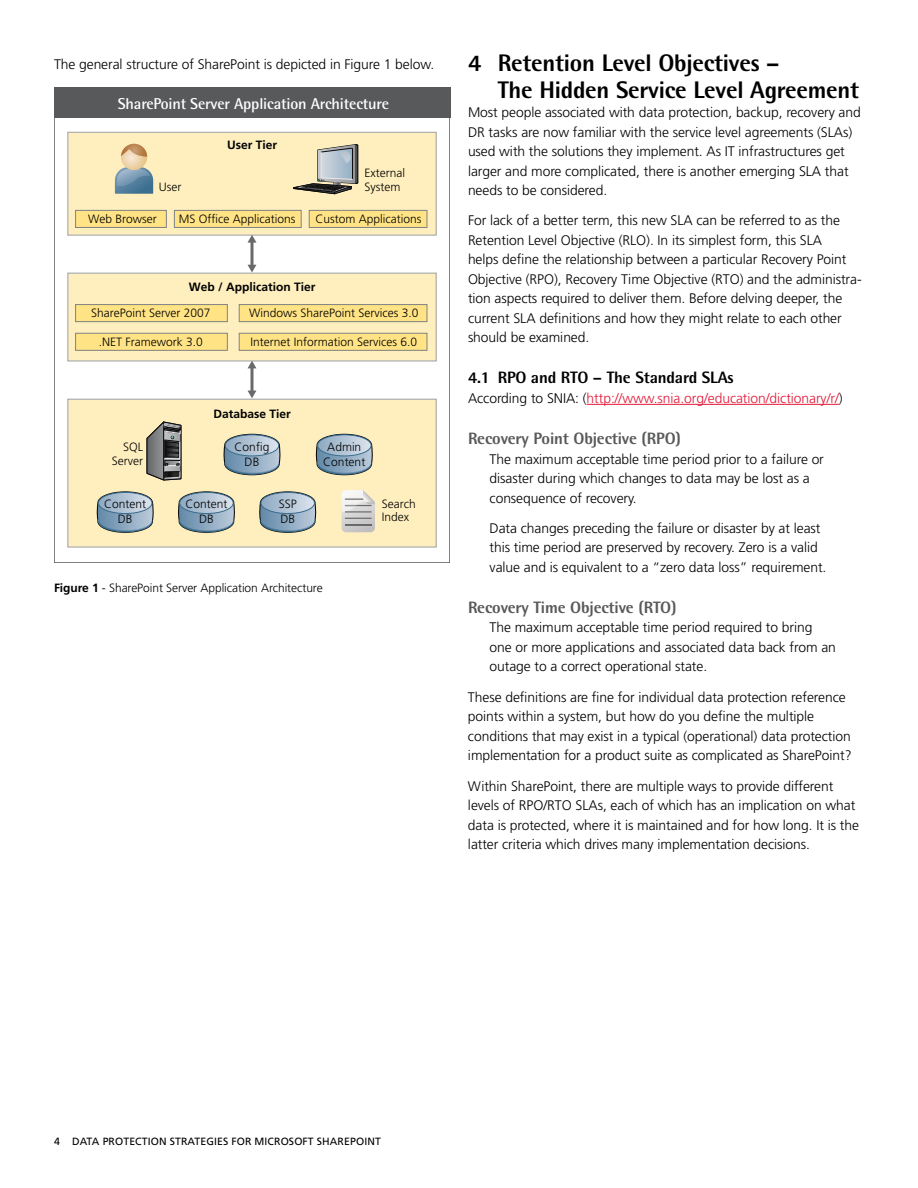
<style>
.page{position:relative;width:918px;height:1188px;background:#fff}
.page>*{position:absolute;margin:0;border:0;box-sizing:border-box;transform-origin:0 0}
.t1{font:800 24px/27px "Rotis Semi Sans Std";letter-spacing:-.01em;color:#000}
.t2{font:800 16.5px "Rotis Semi Sans Std";letter-spacing:-.01em;color:#58595b}
.t3{font:800 16.5px "Rotis Semi Sans Std";letter-spacing:-.01em;color:#000}
.t4{font:700 15.75px "Rotis Semi Sans Std";letter-spacing:-.01em;color:#fff}
.t5{font:300 13.8px/19.5px "Frutiger LT Std";letter-spacing:-.005em;color:#000}
.t6{font:300 13.8px "Frutiger LT Std";letter-spacing:-.005em;color:#e31937}
.t7{font:300 12px/15px "Frutiger LT Std";color:#010101;text-align:center}
.t8{font:300 12px "Frutiger LT Std";letter-spacing:-.005em;color:#000}
.t9{font:700 12px "Frutiger LT Std";color:#010101}
.t10{font:10.5px "Frutiger LT Std";letter-spacing:.01em;color:#000}
.s1{font-weight:700}
.s2{color:#000}
</style>
<div class="page">
<svg style="left:54px;top:118px;width:396px;height:445px"></svg>
<div style="left:54px;top:88px;width:396px;height:30px;background:#58595b"></div>
<div style="left:68px;top:132px;width:368px;height:103px;background:#ffefbf"></div>
<div style="left:67px;top:132px;width:370px;height:104px;border:1px solid #a7a9ac"></div>
<div style="left:68px;top:273px;width:368px;height:88px;background:#ffefbf"></div>
<div style="left:67px;top:273px;width:370px;height:89px;border:1px solid #a7a9ac"></div>
<div style="left:68px;top:399px;width:368px;height:148px;background:#ffefbf"></div>
<div style="left:67px;top:399px;width:370px;height:149px;border:1px solid #a7a9ac"></div>
<hr style="left:251px;top:241px;width:3px;height:25px;background:#696a6c">
<svg style="left:248px;top:235px;width:9px;height:8px"></svg>
<svg style="left:248px;top:265px;width:8px;height:7px"></svg>
<hr style="left:251px;top:367px;width:3px;height:25px;background:#696a6c">
<svg style="left:248px;top:361px;width:9px;height:7px"></svg>
<svg style="left:248px;top:391px;width:8px;height:7px"></svg>
<svg style="left:293px;top:144px;width:65px;height:51px"></svg>
<svg style="left:115px;top:167px;width:38px;height:27px"></svg>
<svg style="left:121px;top:144px;width:26px;height:26px"></svg>
<svg style="left:121px;top:144px;width:26px;height:13px"></svg>
<div style="left:76px;top:210px;width:90px;height:17px;background:#ffe384"></div>
<div style="left:75px;top:210px;width:92px;height:18px;border:1px solid #808285"></div>
<div style="left:174px;top:210px;width:127px;height:17px;background:#ffe384"></div>
<div style="left:174px;top:210px;width:128px;height:18px;border:1px solid #808285"></div>
<div style="left:309px;top:210px;width:118px;height:17px;background:#ffe384"></div>
<div style="left:309px;top:210px;width:118px;height:18px;border:1px solid #808285"></div>
<div style="left:76px;top:305px;width:151px;height:17px;background:#ffe384"></div>
<div style="left:75px;top:304px;width:153px;height:18px;border:1px solid #808285"></div>
<div style="left:239px;top:305px;width:188px;height:17px;background:#ffe384"></div>
<div style="left:239px;top:304px;width:188px;height:18px;border:1px solid #808285"></div>
<div style="left:76px;top:333px;width:151px;height:17px;background:#ffe384"></div>
<div style="left:75px;top:333px;width:153px;height:18px;border:1px solid #808285"></div>
<div style="left:239px;top:333px;width:188px;height:17px;background:#ffe384"></div>
<div style="left:239px;top:333px;width:188px;height:18px;border:1px solid #808285"></div>
<svg style="left:96px;top:421px;width:279px;height:142px"></svg>
<hr style="left:587px;top:404px;width:252px;height:1px;background:#e31937">
<p class="t5" style="left:54px;top:55px;width:382px">The general structure of SharePoint is depicted in Figure 1 below.</p>
<p class="t4" style="left:118px;top:93px;width:273px">SharePoint Server Application Architecture</p>
<p class="t7" style="left:159px;top:179px;width:24px">User</p>
<p class="t9" style="left:227px;top:138px;width:52px">User Tier</p>
<p class="t7" style="left:365px;top:167px;width:42px;line-height:13.5px;text-align:left">External<br>System</p>
<p class="t7" style="left:88px;top:212px;width:70px">Web Browser</p>
<p class="t7" style="left:179px;top:212px;width:118px">MS Office Applications</p>
<p class="t7" style="left:315px;top:212px;width:108px">Custom Applications</p>
<p class="t9" style="left:189px;top:280px;width:128px">Web / Application Tier</p>
<p class="t7" style="left:91px;top:306px;width:121px">SharePoint Server 2007</p>
<p class="t7" style="left:249px;top:306px;width:171px">Windows SharePoint Services 3.0</p>
<p class="t7" style="left:99px;top:334px;width:106px">.NET Framework 3.0</p>
<p class="t7" style="left:251px;top:334px;width:168px">Internet Information Services 6.0</p>
<p class="t9" style="left:213px;top:406px;width:79px">Database Tier</p>
<p class="t7" style="left:112px;top:441px;width:33px;line-height:13.5px;text-align:right">SQL<br>Server</p>
<p class="t7" style="left:235px;top:439px;width:36px">Config<br>DB</p>
<p class="t7" style="left:323px;top:439px;width:44px">Admin<br>Content</p>
<p class="t7" style="left:104px;top:496px;width:44px">Content<br>DB</p>
<p class="t7" style="left:185px;top:496px;width:44px">Content<br>DB</p>
<p class="t7" style="left:279px;top:496px;width:19px;text-align:left">SSP<br>DB</p>
<p class="t7" style="left:382px;top:497px;width:35px;line-height:13.5px;text-align:left">Search<br>Index</p>
<p class="t8" style="left:54px;top:582px;width:270px"><span class="s1">Figure 1</span> - SharePoint Server Application Architecture</p>
<h1 class="t1" style="left:498px;top:48px;width:363px;text-indent:-30px">4 Retention Level Objectives –<br>The Hidden Service Level Agreement</h1>
<p class="t5" style="left:468px;top:103px;width:394px">Most people associated with data protection, backup, recovery and DR tasks are now familiar with the service level agreements (SLAs) used with the solutions they implement. As IT infrastructures get larger and more complicated, there is another emerging SLA that needs to be considered.</p>
<p class="t5" style="left:468px;top:211px;width:395px">For lack of a better term, this new SLA can be referred to as the Retention Level Objective (RLO). In its simplest form, this SLA<br>helps define the relationship between a particular Recovery Point Objective (RPO), Recovery Time Objective (RTO) and the administra&shy;tion aspects required to deliver them. Before delving deeper, the current SLA definitions and how they might relate to each other should be examined.</p>
<p class="t3" style="left:468px;top:367px;width:267px">4.1 RPO and RTO – The Standard SLAs</p>
<p class="t6" style="left:468px;top:390px;width:376px"><span class="s2">According to SNIA: (</span>http://www.snia.org/education/dictionary/r/<span class="s2">)</span></p>
<p class="t2" style="left:468px;top:428px;width:215px">Recovery Point Objective (RPO)</p>
<p class="t5" style="left:490px;top:449px;width:336px">The maximum acceptable time period prior to a failure or disaster during which changes to data may be lost as a consequence of recovery.</p>
<p class="t5" style="left:490px;top:519px;width:338px">Data changes preceding the failure or disaster by at least this time period are preserved by recovery. Zero is a valid value and is equivalent to a “zero data loss” requirement.</p>
<p class="t2" style="left:468px;top:597px;width:210px">Recovery Time Objective (RTO)</p>
<p class="t5" style="left:490px;top:618px;width:348px">The maximum acceptable time period required to bring one or more applications and associated data back from an outage to a correct operational state.</p>
<p class="t5" style="left:468px;top:687px;width:385px">These definitions are fine for individual data protection reference points within a system, but how do you define the multiple conditions that may exist in a typical (operational) data protection implementation for a product suite as complicated as SharePoint?</p>
<p class="t5" style="left:468px;top:776px;width:393px">Within SharePoint, there are multiple ways to provide different levels of RPO/RTO SLAs, each of which has an implication on what data is protected, where it is maintained and for how long. It is the latter criteria which drives many implementation decisions.</p>
<p class="t10" style="left:54px;top:1135px;width:328px">4 DATA PROTECTION STRATEGIES FOR MICROSOFT SHAREPOINT</p>
</div>
